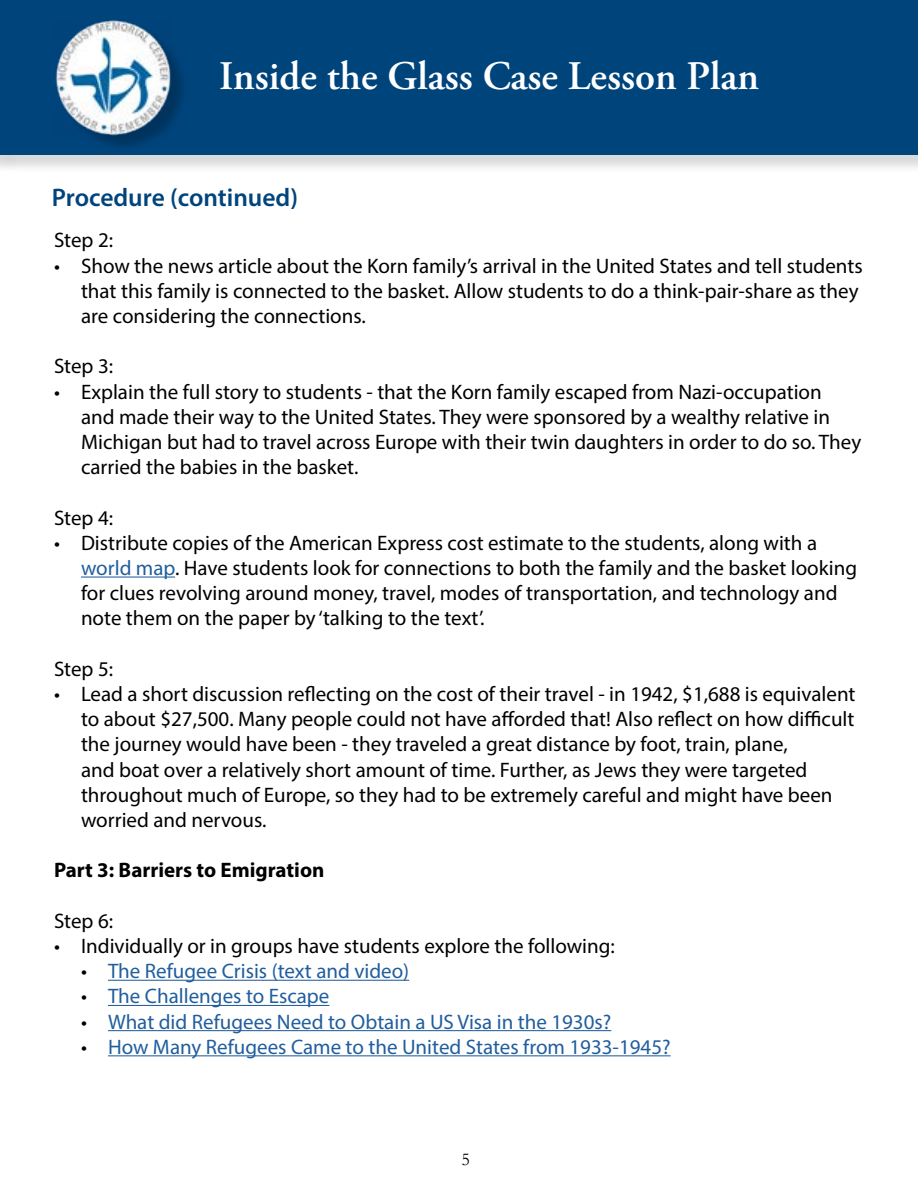
<style>
.page{position:relative;width:918px;height:1188px;background:#fff}
.page>*{position:absolute;margin:0;border:0;box-sizing:border-box;transform-origin:0 0}
.t1{font:600 54px "Adobe Garamond Pro";color:#fff}
.t2{font:600 40.5px "Adobe Garamond Pro";color:#fff}
.t3{font:600 25.5px "Myriad Pro";color:#00447c}
.t4{font:21px/25.2px "Myriad Pro";color:#000}
.t5{font:21px "Myriad Pro";color:#215e9e}
.t6{font:700 21px "Myriad Pro";color:#000}
.t7{font:18px "Garamond";color:#000}
.s1{color:#215e9e}
.s2{color:#000}
</style>
<div class="page">
<div style="left:3px;top:3px;width:915px;height:171px;background:#000;opacity:.15"></div>
<div style="left:0;top:0;width:918px;height:154px;background:#00447c"></div>
<div style="left:58px;top:24px;width:131px;height:129px;background:#000;opacity:.24"></div>
<img style="left:55px;top:20px;width:116px;height:115px">
<hr style="left:81px;top:577px;width:94px;height:1px;background:#215e9e">
<hr style="left:108px;top:980px;width:301px;height:1px;background:#215e9e">
<hr style="left:108px;top:1005px;width:221px;height:1px;background:#215e9e">
<hr style="left:108px;top:1030px;width:503px;height:1px;background:#215e9e">
<hr style="left:108px;top:1055px;width:563px;height:1px;background:#215e9e">
<h1 class="t1" style="left:222px;top:41px;width:582px">Teacher Companion Guide</h1>
<h2 class="t2" style="left:219px;top:53px;width:541px">Inside the Glass Case Lesson Plan</h2>
<p class="t3" style="left:52px;top:181px;width:248px">Procedure (continued)</p>
<p class="t4" style="left:54px;top:227px;width:61px">Step 2:</p>
<p class="t4" style="left:81px;top:253px;width:783px;text-indent:-27px">• Show the news article about the Korn family’s arrival in the United States and tell students that this family is connected to the basket. Allow students to do a think-pair-share as they are considering the connections.</p>
<p class="t4" style="left:54px;top:353px;width:61px">Step 3:</p>
<p class="t4" style="left:81px;top:379px;width:782px;text-indent:-27px">• Explain the full story to students - that the Korn family escaped from Nazi-occupation<br>and made their way to the United States. They were sponsored by a wealthy relative in Michigan but had to travel across Europe with their twin daughters in order to do so. They carried the babies in the basket.</p>
<p class="t4" style="left:54px;top:505px;width:61px">Step 4:</p>
<p class="t4" style="left:81px;top:530px;width:778px;text-indent:-27px">• Distribute copies of the American Express cost estimate to the students, along with a <span class="s1">world map</span>. Have students look for connections to both the family and the basket looking for clues revolving around money, travel, modes of transportation, and technology and note them on the paper by ‘talking to the text’.</p>
<p class="t4" style="left:54px;top:656px;width:61px">Step 5:</p>
<p class="t4" style="left:81px;top:681px;width:776px;text-indent:-27px">• Lead a short discussion reflecting on the cost of their travel - in 1942, $1,688 is equivalent to about $27,500. Many people could not have afforded that! Also reflect on how difficult the journey would have been - they traveled a great distance by foot, train, plane,<br>and boat over a relatively short amount of time. Further, as Jews they were targeted throughout much of Europe, so they had to be extremely careful and might have been worried and nervous.</p>
<p class="t6" style="left:54px;top:857px;width:272px">Part 3: Barriers to Emigration</p>
<p class="t4" style="left:54px;top:908px;width:61px">Step 6:</p>
<p class="t4" style="left:54px;top:933px;width:562px">• Individually or in groups have students explore the following:</p>
<p class="t5" style="left:81px;top:958px;width:330px"><span class="s2">•</span> The Refugee Crisis (text and video)</p>
<p class="t5" style="left:81px;top:983px;width:250px"><span class="s2">•</span> The Challenges to Escape</p>
<p class="t5" style="left:81px;top:1009px;width:532px"><span class="s2">•</span> What did Refugees Need to Obtain a US Visa in the 1930s?</p>
<p class="t5" style="left:81px;top:1034px;width:591px"><span class="s2">•</span> How Many Refugees Came to the United States from 1933-1945?</p>
<p class="t7" style="left:462px;top:1147px;width:10px">5</p>
</div>
